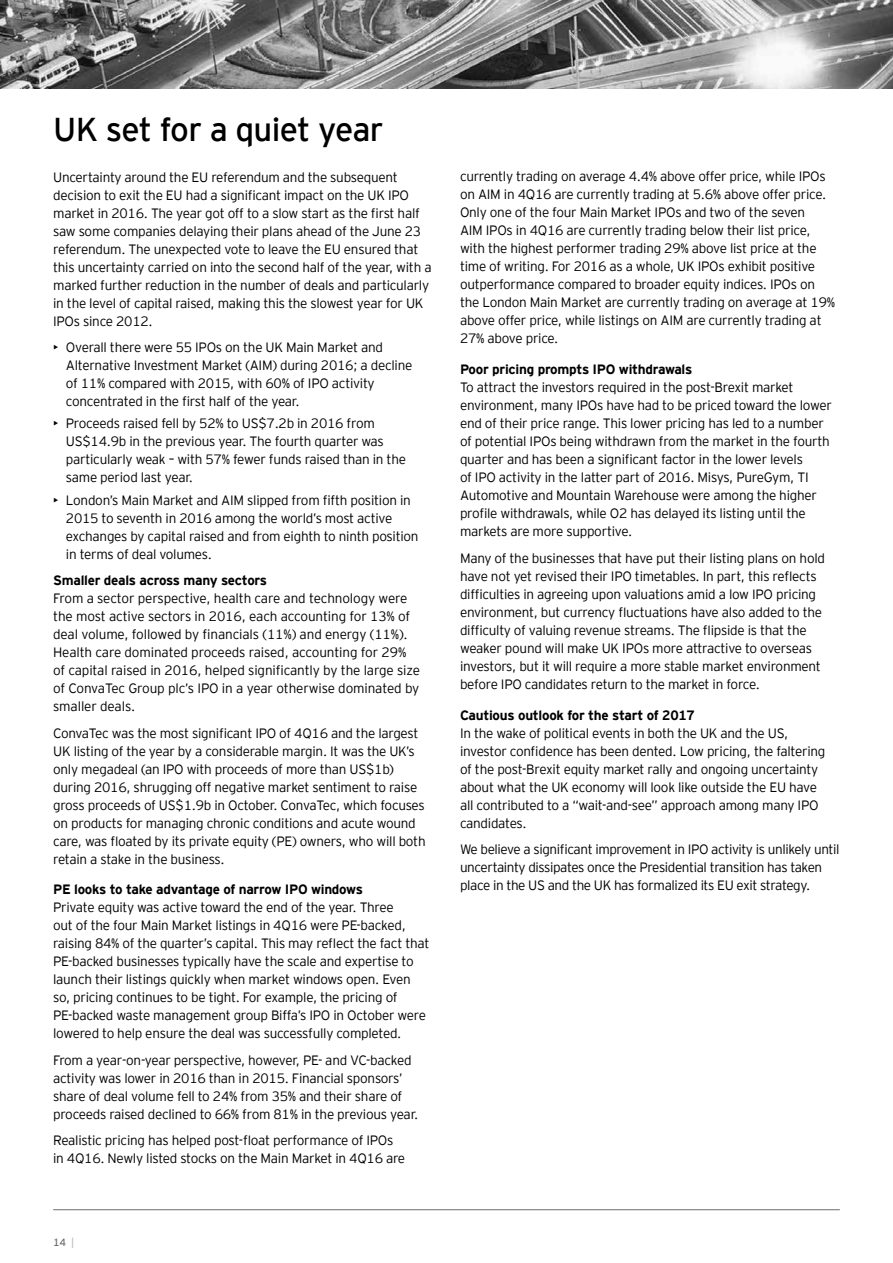
<style>
.page{position:relative;width:893px;height:1263px;background:#fff}
.page>*{position:absolute;margin:0;border:0;box-sizing:border-box;transform-origin:0 0}
.t1{font:33px "EY Interstate";letter-spacing:-.025em;color:#000}
.t2{font:300 13.5px/18px "EY Interstate";letter-spacing:-.02em;color:#000}
.t3{font:700 13.5px "EY Interstate";letter-spacing:-.02em;color:#000}
.t4{font:10.5px "EY Interstate";color:#6d6e71}
.s1{color:#bcbec0}
</style>
<div class="page">
<img style="left:0;top:0;width:893px;height:88px">
<hr style="left:53px;top:1209px;width:787px;height:1px;background:#6d6e71">
<h1 class="t1" style="left:53px;top:106px;width:332px">UK set for a quiet year</h1>
<p class="t2" style="left:53px;top:167px;width:380px">Uncertainty around the EU referendum and the subsequent decision to exit the EU had a significant impact on the UK IPO market in 2016. The year got off to a slow start as the first half saw some companies delaying their plans ahead of the June 23 referendum. The unexpected vote to leave the EU ensured that this uncertainty carried on into the second half of the year, with a marked further reduction in the number of deals and particularly in the level of capital raised, making this the slowest year for UK IPOs since 2012.</p>
<p class="t2" style="left:66px;top:338px;width:348px;text-indent:-13px">• Overall there were 55 IPOs on the UK Main Market and Alternative Investment Market (AIM) during 2016; a decline of 11% compared with 2015, with 60% of IPO activity concentrated in the first half of the year.</p>
<p class="t2" style="left:66px;top:414px;width:342px;text-indent:-13px">• Proceeds raised fell by 52% to US$7.2b in 2016 from US$14.9b in the previous year. The fourth quarter was particularly weak – with 57% fewer funds raised than in the same period last year.</p>
<p class="t2" style="left:66px;top:490px;width:354px;text-indent:-13px">• London’s Main Market and AIM slipped from fifth position in 2015 to seventh in 2016 among the world’s most active exchanges by capital raised and from eighth to ninth position in terms of deal volumes.</p>
<p class="t3" style="left:53px;top:571px;width:215px">Smaller deals across many sectors</p>
<p class="t2" style="left:53px;top:589px;width:368px">From a sector perspective, health care and technology were the most active sectors in 2016, each accounting for 13% of deal volume, followed by financials (11%) and energy (11%).<br>Health care dominated proceeds raised, accounting for 29% of capital raised in 2016, helped significantly by the large size of ConvaTec Group plc’s IPO in a year otherwise dominated by smaller deals.</p>
<p class="t2" style="left:53px;top:723px;width:374px">ConvaTec was the most significant IPO of 4Q16 and the largest UK listing of the year by a considerable margin. It was the UK’s only megadeal (an IPO with proceeds of more than US$1b) during 2016, shrugging off negative market sentiment to raise gross proceeds of US$1.9b in October. ConvaTec, which focuses on products for managing chronic conditions and acute wound care, was floated by its private equity (PE) owners, who will both retain a stake in the business.</p>
<p class="t3" style="left:53px;top:880px;width:311px">PE looks to take advantage of narrow IPO windows</p>
<p class="t2" style="left:53px;top:898px;width:378px">Private equity was active toward the end of the year. Three<br>out of the four Main Market listings in 4Q16 were PE-backed, raising 84% of the quarter’s capital. This may reflect the fact that PE-backed businesses typically have the scale and expertise to launch their listings quickly when market windows open. Even so, pricing continues to be tight. For example, the pricing of PE-backed waste management group Biffa’s IPO in October were lowered to help ensure the deal was successfully completed.</p>
<p class="t2" style="left:53px;top:1050px;width:367px">From a year-on-year perspective, however, PE- and VC-backed activity was lower in 2016 than in 2015. Financial sponsors’ share of deal volume fell to 24% from 35% and their share of proceeds raised declined to 66% from 81% in the previous year.</p>
<p class="t2" style="left:53px;top:1131px;width:354px">Realistic pricing has helped post-float performance of IPOs in 4Q16. Newly listed stocks on the Main Market in 4Q16 are</p>
<p class="t4" style="left:53px;top:1234px;width:22px">14 <span class="s1">|</span></p>
<p class="t2" style="left:460px;top:167px;width:377px">currently trading on average 4.4% above offer price, while IPOs on AIM in 4Q16 are currently trading at 5.6% above offer price.<br>Only one of the four Main Market IPOs and two of the seven<br>AIM IPOs in 4Q16 are currently trading below their list price, with the highest performer trading 29% above list price at the time of writing. For 2016 as a whole, UK IPOs exhibit positive outperformance compared to broader equity indices. IPOs on the London Main Market are currently trading on average at 19% above offer price, while listings on AIM are currently trading at 27% above price.</p>
<p class="t3" style="left:460px;top:360px;width:234px">Poor pricing prompts IPO withdrawals</p>
<p class="t2" style="left:460px;top:378px;width:373px">To attract the investors required in the post-Brexit market environment, many IPOs have had to be priced toward the lower end of their price range. This lower pricing has led to a number of potential IPOs being withdrawn from the market in the fourth quarter and has been a significant factor in the lower levels<br>of IPO activity in the latter part of 2016. Misys, PureGym, TI Automotive and Mountain Warehouse were among the higher profile withdrawals, while O2 has delayed its listing until the markets are more supportive.</p>
<p class="t2" style="left:460px;top:548px;width:367px">Many of the businesses that have put their listing plans on hold have not yet revised their IPO timetables. In part, this reflects difficulties in agreeing upon valuations amid a low IPO pricing environment, but currency fluctuations have also added to the difficulty of valuing revenue streams. The flipside is that the weaker pound will make UK IPOs more attractive to overseas investors, but it will require a more stable market environment before IPO candidates return to the market in force.</p>
<p class="t3" style="left:460px;top:705px;width:236px">Cautious outlook for the start of 2017</p>
<p class="t2" style="left:460px;top:723px;width:367px">In the wake of political events in both the UK and the US, investor confidence has been dented. Low pricing, the faltering of the post-Brexit equity market rally and ongoing uncertainty about what the UK economy will look like outside the EU have all contributed to a “wait-and-see” approach among many IPO candidates.</p>
<p class="t2" style="left:460px;top:839px;width:381px">We believe a significant improvement in IPO activity is unlikely until uncertainty dissipates once the Presidential transition has taken place in the US and the UK has formalized its EU exit strategy.</p>
</div>
